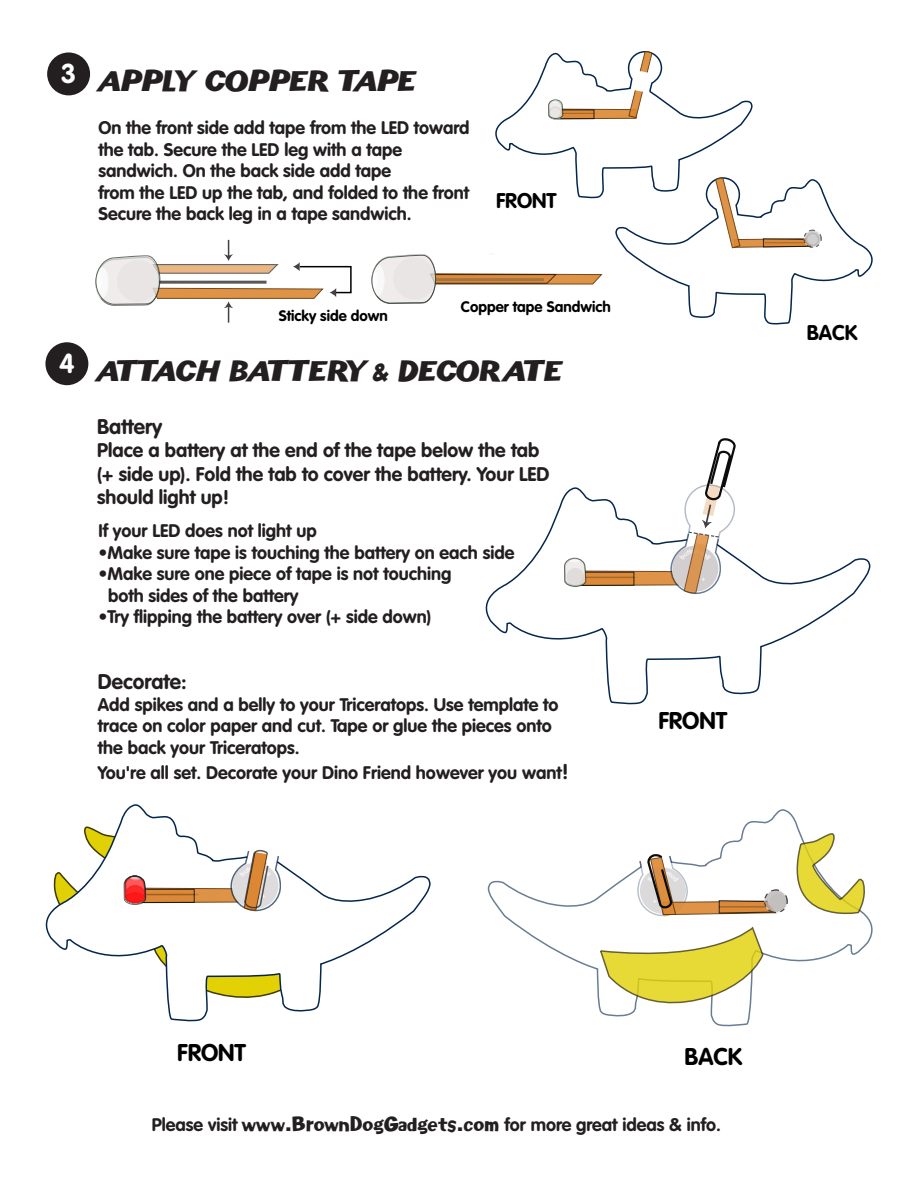
<style>
.page{position:relative;width:918px;height:1188px;background:#fff}
.page>*{position:absolute;margin:0;border:0;box-sizing:border-box;transform-origin:0 0}
.t1{font:italic 27px "Phoenix Chunky";color:#231f20}
.t2{font:700 27px "VAG Rounded Std";color:#fff}
.t3{font:700 23.85px "VAG Rounded Std";color:#000}
.t4{font:700 21px "VAG Rounded Std";color:#231f20}
.t5{font:700 21px "VAG Rounded Std";color:#000}
.t6{font:700 19.5px/23.4px "VAG Rounded Std";color:#231f20}
.t7{font:700 18px/21.6px "VAG Rounded Std";color:#231f20}
.t8{font:700 15px "VAG Rounded Std";color:#000}
.t9{font:700 6.75px "VAG Rounded Std";color:#eae5e6}
.s1{font-size:21px}
.s2{font-family:"Phoenix Chunky";font-weight:400}
</style>
<div class="page">
<div style="left:47px;top:52px;width:43px;height:43px;background:#231f20;border-radius:50%"></div>
<div style="left:45px;top:342px;width:43px;height:43px;background:#231f20;border-radius:50%"></div>
<svg style="left:488px;top:809px;width:385px;height:217px"></svg>
<svg style="left:797px;top:833px;width:68px;height:81px"></svg>
<svg style="left:600px;top:927px;width:164px;height:76px"></svg>
<svg style="left:485px;top:496px;width:386px;height:209px"></svg>
<svg style="left:615px;top:188px;width:258px;height:137px"></svg>
<svg style="left:495px;top:51px;width:258px;height:171px"></svg>
<div style="left:549px;top:106px;width:13px;height:14px;border:2px solid #04264c;border-radius:50%"></div>
<svg style="left:640px;top:51px;width:12px;height:21px"></svg>
<svg style="left:96px;top:240px;width:256px;height:83px"></svg>
<svg style="left:372px;top:254px;width:230px;height:50px"></svg>
<svg style="left:548px;top:90px;width:95px;height:29px"></svg>
<svg style="left:715px;top:178px;width:107px;height:70px"></svg>
<svg style="left:51px;top:826px;width:267px;height:196px"></svg>
<svg style="left:637px;top:852px;width:151px;height:65px"></svg>
<svg style="left:564px;top:438px;width:171px;height:156px"></svg>
<h1 class="t2" style="left:61px;top:58px;width:17px">3</h1>
<h1 class="t1" style="left:98px;top:68px;width:319px">APPLY COPPER TAPE</h1>
<p class="t7" style="left:98px;top:117px;width:373px">On the front side add tape from the LED toward the tab. Secure the LED leg with a tape sandwich. On the back side add tape<br>from the LED up the tab, and folded to the front Secure the back leg in a tape sandwich.</p>
<p class="t5" style="left:496px;top:188px;width:62px">FRONT</p>
<h1 class="t2" style="left:59px;top:347px;width:17px">4</h1>
<p class="t8" style="left:279px;top:307px;width:111px">Sticky side down</p>
<p class="t8" style="left:461px;top:298px;width:151px">Copper tape Sandwich</p>
<h1 class="t1" style="left:97px;top:358px;width:467px">ATTACH BATTERY&amp; DECORATE</h1>
<p class="t4" style="left:97px;top:414px;width:66px">Battery</p>
<p class="t6" style="left:97px;top:439px;width:454px">Place a battery at the end of the tape below the tab (+ side up). Fold the tab to cover the battery. Your LED should light up!</p>
<p class="t7" style="left:98px;top:521px;width:220px">If your LED does not light up</p>
<p class="t7" style="left:98px;top:542px;width:418px">•Make sure tape is touching the battery on each side</p>
<p class="t7" style="left:108px;top:564px;width:345px;text-indent:-10px">•Make sure one piece of tape is not touching both sides of the battery</p>
<p class="t7" style="left:98px;top:607px;width:334px">•Try flipping the battery over (+ side down)</p>
<p class="t4" style="left:98px;top:669px;width:90px">Decorate:</p>
<p class="t7" style="left:98px;top:694px;width:462px">Add spikes and a belly to your Triceratops. Use template to trace on color paper and cut. Tape or glue the pieces onto the back your Triceratops.</p>
<p class="t7" style="left:98px;top:763px;width:473px">You're all set. Decorate your Dino Friend however you want<span class="s1">!</span></p>
<p class="t9" style="left:261px;top:891px;width:6px">+</p>
<p class="t9" style="left:701px;top:574px;width:6px">+</p>
<h2 class="t3" style="left:658px;top:707px;width:70px">FRONT</h2>
<h2 class="t3" style="left:177px;top:1039px;width:70px">FRONT</h2>
<h2 class="t3" style="left:685px;top:1043px;width:59px">BACK</h2>
<p class="t7" style="left:152px;top:1115px;width:570px">Please visit <span class="s2">www.BrownDogGadgets.com</span> for more great ideas &amp; info.</p>
<p class="t5" style="left:807px;top:320px;width:52px">BACK</p>
</div>
